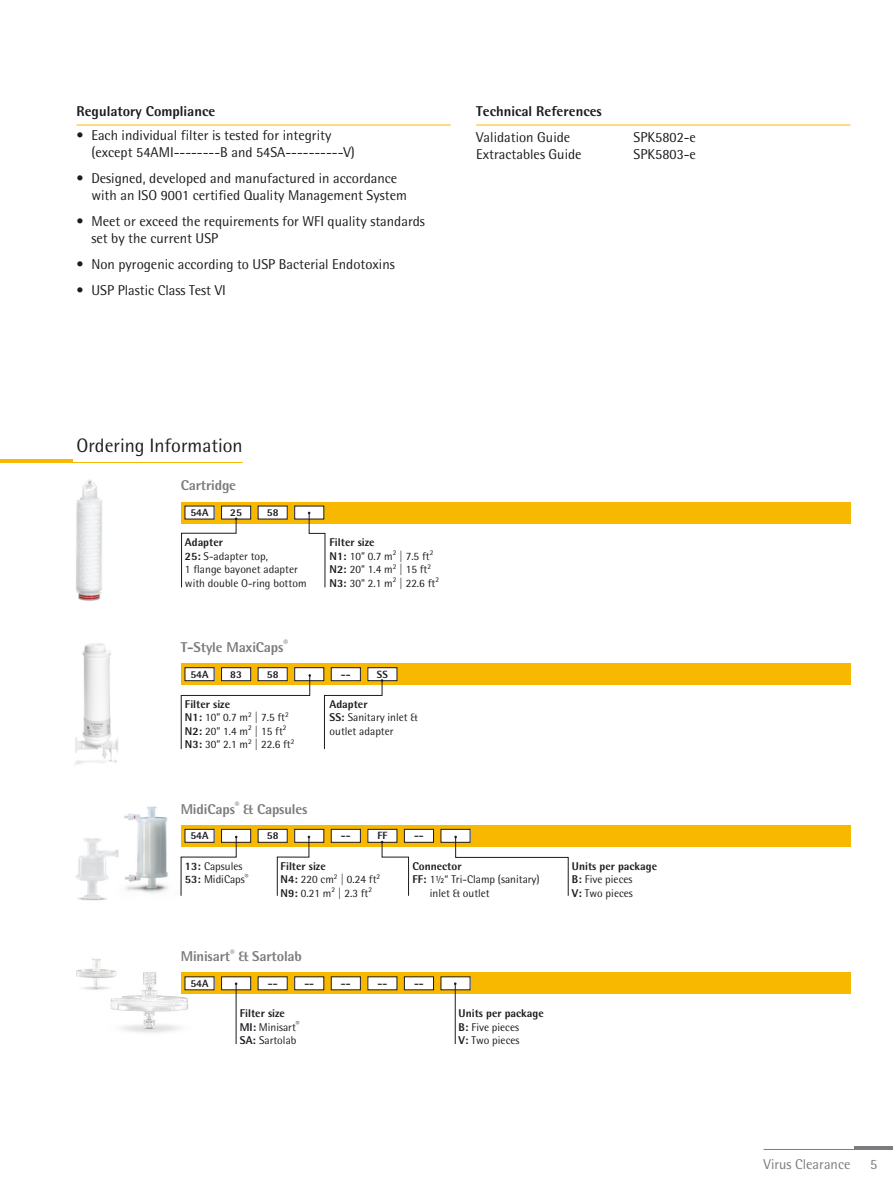
<style>
.page{position:relative;width:893px;height:1191px;background:#fff}
.page>*{position:absolute;margin:0;border:0;box-sizing:border-box;transform-origin:0 0}
.t1{font:19.5px "Sartorius Rotis Sans 2013";color:#1b1c20}
.t2{font:14.25px/17.2px "Sartorius Rotis Sans 2013";color:#1b1c20}
.t3{font:800 14.25px "Sartorius Rotis Sans 2013";letter-spacing:-.01em;color:#7c7b7f}
.t4{font:800 14.25px "Sartorius Rotis Sans 2013";color:#1b1c20}
.t5{font:14.25px "Sartorius Rotis Sans 2013";color:#7c7b7f}
.t6{font:11.25px/13.5px "Sartorius Rotis Sans 2013";color:#1b1c20}
.t7{font:800 11.25px/13.5px "Sartorius Rotis Sans 2013";color:#1b1c20}
.t8{font:800 10.5px "Sartorius Rotis Sans 2013";color:#1b1c20}
.s1{font-weight:800}
.s2{font-weight:400}
</style>
<div class="page">
<hr style="left:855px;top:1146px;width:38px;height:3px;background:#7c7b7f">
<img style="left:110px;top:972px;width:78px;height:61px">
<img style="left:76px;top:959px;width:46px;height:38px">
<img style="left:124px;top:806px;width:44px;height:87px">
<hr style="left:77px;top:125px;width:374px;height:1px;background:#f9b800">
<hr style="left:476px;top:125px;width:374px;height:1px;background:#f9b800">
<img style="left:76px;top:479px;width:27px;height:122px">
<hr style="left:0;top:459px;width:72px;height:3px;background:#f9b800">
<hr style="left:0;top:462px;width:243px;height:1px;background:#f9b800">
<div style="left:181px;top:502px;width:669px;height:21px;background:#f9b800"></div>
<div style="left:181px;top:663px;width:669px;height:22px;background:#f9b800"></div>
<div style="left:181px;top:825px;width:669px;height:21px;background:#f9b800"></div>
<div style="left:181px;top:972px;width:669px;height:22px;background:#f9b800"></div>
<div style="left:185px;top:506px;width:29px;height:13px;background:#fff"></div>
<div style="left:185px;top:667px;width:29px;height:13px;background:#fff"></div>
<div style="left:185px;top:667px;width:29px;height:14px;border:1px solid #1b1c20"></div>
<div style="left:185px;top:829px;width:29px;height:13px;background:#fff"></div>
<div style="left:185px;top:829px;width:29px;height:13px;border:1px solid #1b1c20"></div>
<div style="left:185px;top:976px;width:29px;height:13px;background:#fff"></div>
<div style="left:222px;top:506px;width:29px;height:13px;background:#fff"></div>
<div style="left:221px;top:506px;width:30px;height:13px;border:1px solid #1b1c20"></div>
<div style="left:222px;top:667px;width:29px;height:13px;background:#fff"></div>
<div style="left:221px;top:667px;width:30px;height:14px;border:1px solid #1b1c20"></div>
<div style="left:222px;top:829px;width:29px;height:13px;background:#fff"></div>
<div style="left:221px;top:829px;width:30px;height:13px;border:1px solid #1b1c20"></div>
<div style="left:222px;top:976px;width:29px;height:13px;background:#fff"></div>
<div style="left:221px;top:976px;width:30px;height:14px;border:1px solid #1b1c20"></div>
<div style="left:258px;top:506px;width:29px;height:13px;background:#fff"></div>
<div style="left:258px;top:667px;width:29px;height:13px;background:#fff"></div>
<div style="left:258px;top:667px;width:30px;height:14px;border:1px solid #1b1c20"></div>
<div style="left:258px;top:829px;width:29px;height:13px;background:#fff"></div>
<div style="left:258px;top:829px;width:30px;height:13px;border:1px solid #1b1c20"></div>
<div style="left:258px;top:976px;width:29px;height:13px;background:#fff"></div>
<div style="left:295px;top:506px;width:29px;height:13px;background:#fff"></div>
<div style="left:295px;top:667px;width:29px;height:13px;background:#fff"></div>
<div style="left:294px;top:667px;width:30px;height:14px;border:1px solid #1b1c20"></div>
<div style="left:295px;top:829px;width:29px;height:13px;background:#fff"></div>
<div style="left:294px;top:829px;width:30px;height:13px;border:1px solid #1b1c20"></div>
<div style="left:295px;top:976px;width:29px;height:13px;background:#fff"></div>
<div style="left:331px;top:667px;width:29px;height:13px;background:#fff"></div>
<div style="left:331px;top:667px;width:30px;height:14px;border:1px solid #1b1c20"></div>
<div style="left:331px;top:829px;width:29px;height:13px;background:#fff"></div>
<div style="left:331px;top:829px;width:30px;height:13px;border:1px solid #1b1c20"></div>
<div style="left:331px;top:976px;width:29px;height:13px;background:#fff"></div>
<div style="left:331px;top:976px;width:30px;height:14px;border:1px solid #1b1c20"></div>
<div style="left:368px;top:667px;width:29px;height:13px;background:#fff"></div>
<div style="left:367px;top:667px;width:30px;height:14px;border:1px solid #1b1c20"></div>
<div style="left:368px;top:829px;width:29px;height:13px;background:#fff"></div>
<div style="left:367px;top:829px;width:30px;height:13px;border:1px solid #1b1c20"></div>
<div style="left:368px;top:976px;width:29px;height:13px;background:#fff"></div>
<div style="left:404px;top:829px;width:29px;height:13px;background:#fff"></div>
<div style="left:404px;top:829px;width:30px;height:13px;border:1px solid #1b1c20"></div>
<div style="left:404px;top:976px;width:29px;height:13px;background:#fff"></div>
<div style="left:404px;top:976px;width:30px;height:14px;border:1px solid #1b1c20"></div>
<div style="left:441px;top:829px;width:29px;height:13px;background:#fff"></div>
<div style="left:441px;top:829px;width:29px;height:13px;border:1px solid #1b1c20"></div>
<div style="left:441px;top:976px;width:29px;height:13px;background:#fff"></div>
<svg style="left:181px;top:517px;width:56px;height:71px"></svg>
<svg style="left:308px;top:512px;width:18px;height:76px"></svg>
<svg style="left:181px;top:674px;width:130px;height:75px"></svg>
<svg style="left:324px;top:679px;width:59px;height:70px"></svg>
<svg style="left:277px;top:835px;width:33px;height:61px"></svg>
<svg style="left:381px;top:841px;width:28px;height:55px"></svg>
<svg style="left:454px;top:835px;width:115px;height:61px"></svg>
<hr style="left:455px;top:983px;width:1px;height:61px;background:#1b1c20">
<img style="left:75px;top:643px;width:43px;height:122px">
<hr style="left:236px;top:983px;width:1px;height:61px;background:#1b1c20">
<svg style="left:180px;top:835px;width:57px;height:61px"></svg>
<hr style="left:764px;top:1149px;width:129px;height:1px;background:#7c7b7f">
<img style="left:76px;top:838px;width:43px;height:63px">
<p class="t4" style="left:77px;top:102px;width:140px">Regulatory Compliance</p>
<p class="t2" style="left:91px;top:126px;width:265px;text-indent:-15px">• Each individual filter is tested for integrity (except 54AMI--------B and 54SA----------V)</p>
<p class="t2" style="left:91px;top:169px;width:317px;text-indent:-15px">• Designed, developed and manufactured in accordance with an ISO 9001 certified Quality Management System</p>
<p class="t2" style="left:91px;top:212px;width:335px;text-indent:-15px">• Meet or exceed the requirements for WFI quality standards set by the current USP</p>
<p class="t2" style="left:77px;top:255px;width:320px">• Non pyrogenic according to USP Bacterial Endotoxins</p>
<p class="t2" style="left:77px;top:281px;width:151px">• USP Plastic Class Test VI</p>
<p class="t4" style="left:476px;top:102px;width:127px">Technical References</p>
<p class="t2" style="left:476px;top:128px;width:96px">Validation Guide</p>
<p class="t2" style="left:634px;top:128px;width:64px">SPK5802-e</p>
<p class="t2" style="left:476px;top:146px;width:107px">Extractables Guide</p>
<p class="t2" style="left:634px;top:146px;width:64px">SPK5803-e</p>
<h1 class="t1" style="left:77px;top:433px;width:168px">Ordering Information</h1>
<p class="t3" style="left:181px;top:476px;width:57px">Cartridge</p>
<p class="t8" style="left:190px;top:506px;width:20px">54A</p>
<p class="t8" style="left:230px;top:506px;width:13px">25</p>
<p class="t8" style="left:267px;top:506px;width:13px">58</p>
<p class="t6" style="left:185px;top:535px;width:123px"><span class="s1">Adapter<br>25:</span> S-adapter top,<br>1 flange bayonet adapter with double O-ring bottom</p>
<p class="t3" style="left:181px;top:638px;width:109px">T-Style MaxiCaps<sup>®</sup></p>
<p class="t8" style="left:190px;top:667px;width:20px">54A</p>
<p class="t8" style="left:230px;top:667px;width:13px">83</p>
<p class="t8" style="left:267px;top:667px;width:13px">58</p>
<p class="t6" style="left:185px;top:697px;width:111px"><span class="s1">Filter size<br>N1:</span> 10” 0.7 m<sup>2</sup> | 7.5 ft<sup>2<br></sup><span class="s1">N2:</span> 20” 1.4 m<sup>2</sup> | 15 ft<sup>2<br></sup><span class="s1">N3:</span> 30” 2.1 m<sup>2</sup> | 22.6 ft<sup>2</sup></p>
<p class="t3" style="left:181px;top:800px;width:128px">MidiCaps<sup>®</sup> &amp; Capsules</p>
<p class="t8" style="left:190px;top:829px;width:20px">54A</p>
<p class="t8" style="left:267px;top:829px;width:13px">58</p>
<p class="t6" style="left:330px;top:535px;width:111px"><span class="s1">Filter size<br>N1:</span> 10” 0.7 m<sup>2</sup> | 7.5 ft<sup>2<br></sup><span class="s1">N2:</span> 20” 1.4 m<sup>2</sup> | 15 ft<sup>2<br></sup><span class="s1">N3:</span> 30” 2.1 m<sup>2</sup> | 22.6 ft<sup>2</sup></p>
<p class="t8" style="left:341px;top:667px;width:11px">--</p>
<p class="t8" style="left:377px;top:667px;width:12px">SS</p>
<p class="t6" style="left:330px;top:697px;width:90px"><span class="s1">Adapter<br>SS:</span> Sanitary inlet &amp; outlet adapter</p>
<p class="t8" style="left:341px;top:829px;width:11px">--</p>
<p class="t8" style="left:377px;top:829px;width:12px">FF</p>
<p class="t8" style="left:414px;top:829px;width:11px">--</p>
<p class="t6" style="left:185px;top:859px;width:65px"><span class="s1">13:</span> Capsules<br><span class="s1">53:</span> MidiCaps<sup>®</sup></p>
<p class="t6" style="left:281px;top:859px;width:101px"><span class="s1">Filter size<br>N4:</span> 220 cm<sup>2</sup> | 0.24 ft<sup>2<br></sup><span class="s1">N9:</span> 0.21 m<sup>2</sup> | 2.3 ft<sup>2</sup></p>
<p class="t7" style="left:412px;top:858px;width:51px">Connector</p>
<p class="t6" style="left:412px;top:872px;width:129px"><span class="s1">FF:</span> 1½“ Tri-Clamp (sanitary)</p>
<p class="t6" style="left:430px;top:886px;width:61px">inlet &amp; outlet</p>
<p class="t7" style="left:572px;top:858px;width:87px">Units per package<br>B: <span class="s2">Five pieces<br></span>V: <span class="s2">Two pieces</span></p>
<p class="t3" style="left:181px;top:947px;width:123px">Minisart<sup>®</sup> &amp; Sartolab</p>
<p class="t8" style="left:190px;top:976px;width:20px">54A</p>
<p class="t8" style="left:268px;top:976px;width:11px">--</p>
<p class="t8" style="left:304px;top:976px;width:11px">--</p>
<p class="t8" style="left:341px;top:976px;width:11px">--</p>
<p class="t8" style="left:377px;top:976px;width:11px">--</p>
<p class="t8" style="left:414px;top:976px;width:11px">--</p>
<p class="t7" style="left:240px;top:1006px;width:61px">Filter size<br>MI: <span class="s2">Minisart</span><sup>®<br></sup>SA: <span class="s2">Sartolab</span></p>
<p class="t7" style="left:459px;top:1006px;width:87px">Units per package<br>B: <span class="s2">Five pieces<br></span>V: <span class="s2">Two pieces</span></p>
<p class="t5" style="left:764px;top:1155px;width:88px">Virus Clearance</p>
<p class="t5" style="left:870px;top:1155px;width:9px">5</p>
</div>
